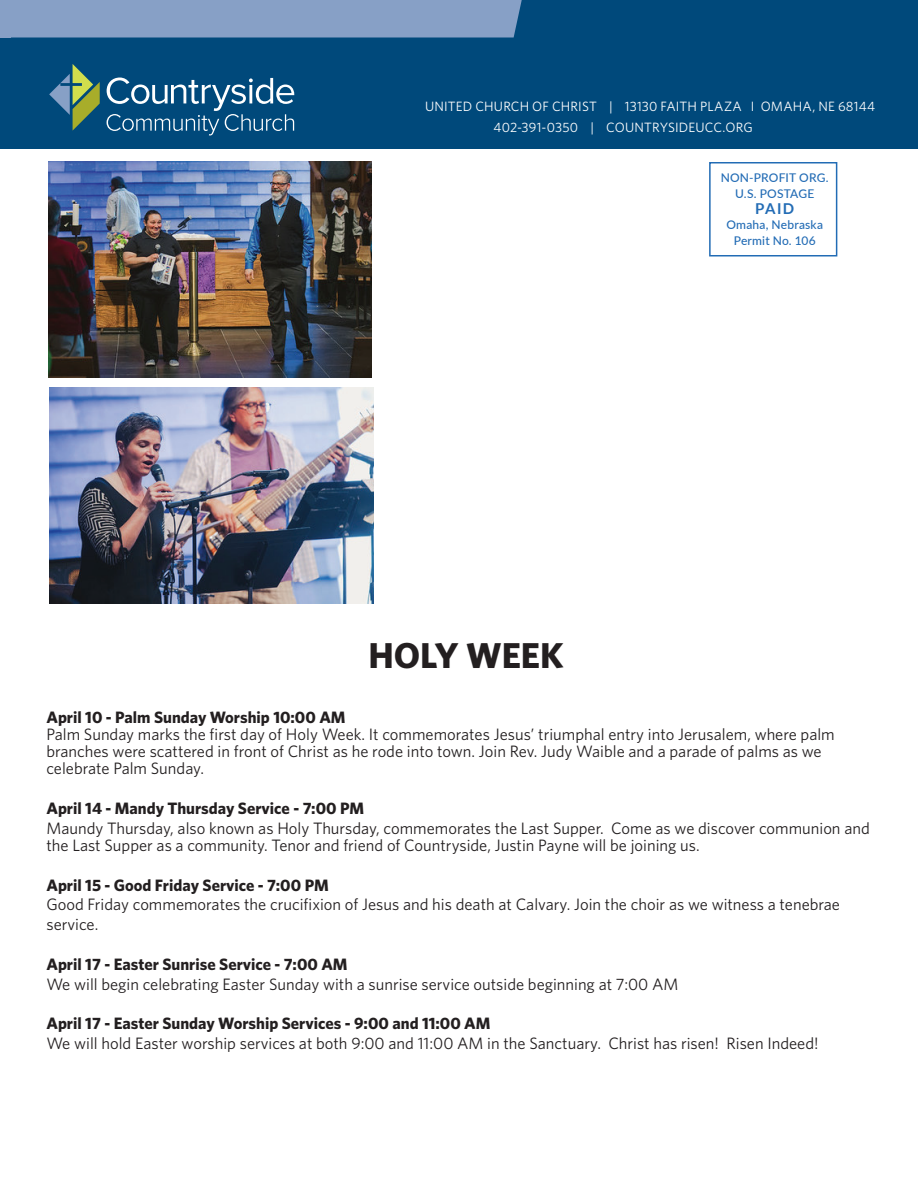
<style>
.page{position:relative;width:918px;height:1188px;background:#fff}
.page>*{position:absolute;margin:0;border:0;box-sizing:border-box;transform-origin:0 0}
.t1{font:700 36px "Whitney";color:#231f20}
.t2{font:16.5px/17.2px "Whitney";color:#231f20}
.t3{font:700 16.5px "Whitney";color:#231f20}
.t4{font:700 15px "Lato";color:#236cb5}
.t5{font:13.5px "Whitney";letter-spacing:.015em;color:#fff}
.t6{font:500 12px/15.5px "Lato";letter-spacing:.015em;color:#236cb5;text-align:center}
</style>
<div class="page">
<div style="left:0;top:0;width:918px;height:148px;background:#00497b"></div>
<div style="left:11px;top:0;width:511px;height:38px;background:#87a0c6"></div>
<div style="left:0;top:0;width:11px;height:38px;background:#87a0c6"></div>
<svg style="left:49px;top:64px;width:51px;height:67px"></svg>
<svg style="left:107px;top:78px;width:187px;height:57px"></svg>
<div style="left:709px;top:162px;width:128px;height:94px;border:2px solid #226cb5"></div>
<img style="left:50px;top:387px;width:323px;height:216px">
<img style="left:48px;top:162px;width:324px;height:216px">
<p class="t5" style="left:425px;top:98px;width:452px">UNITED CHURCH OF CHRIST | 13130 FAITH PLAZA I OMAHA, NE 68144</p>
<p class="t5" style="left:494px;top:119px;width:261px">402-391-0350 | COUNTRYSIDEUCC.ORG</p>
<p class="t6" style="left:721px;top:170px;width:110px">NON-PROFIT ORG.<br>U.S. POSTAGE</p>
<p class="t6" style="left:726px;top:217px;width:98px">Omaha, Nebraska<br>Permit No. 106</p>
<p class="t4" style="left:755px;top:198px;width:41px">PAID</p>
<h1 class="t1" style="left:368px;top:632px;width:197px">HOLY WEEK</h1>
<p class="t3" style="left:46px;top:706px;width:301px">April 10 - Palm Sunday Worship 10:00 AM</p>
<p class="t2" style="left:46px;top:725px;width:790px">Palm Sunday marks the first day of Holy Week. It commemorates Jesus’ triumphal entry into Jerusalem, where palm branches were scattered in front of Christ as he rode into town. Join Rev. Judy Waible and a parade of palms as we celebrate Palm Sunday.</p>
<p class="t3" style="left:46px;top:797px;width:319px">April 14 - Mandy Thursday Service - 7:00 PM</p>
<p class="t2" style="left:46px;top:819px;width:825px">Maundy Thursday, also known as Holy Thursday, commemorates the Last Supper. Come as we discover communion and the Last Supper as a community. Tenor and friend of Countryside, Justin Payne will be joining us.</p>
<p class="t3" style="left:46px;top:874px;width:284px">April 15 - Good Friday Service - 7:00 PM</p>
<p class="t2" style="left:46px;top:894px;width:795px;line-height:19.8px">Good Friday commemorates the crucifixion of Jesus and his death at Calvary. Join the choir as we witness a tenebrae service.</p>
<p class="t3" style="left:46px;top:953px;width:303px">April 17 - Easter Sunrise Service - 7:00 AM</p>
<p class="t2" style="left:46px;top:975px;width:634px">We will begin celebrating Easter Sunday with a sunrise service outside beginning at 7:00 AM</p>
<p class="t3" style="left:46px;top:1012px;width:446px">April 17 - Easter Sunday Worship Services - 9:00 and 11:00 AM</p>
<p class="t2" style="left:46px;top:1034px;width:774px">We will hold Easter worship services at both 9:00 and 11:00 AM in the Sanctuary. Christ has risen! Risen Indeed!</p>
</div>
